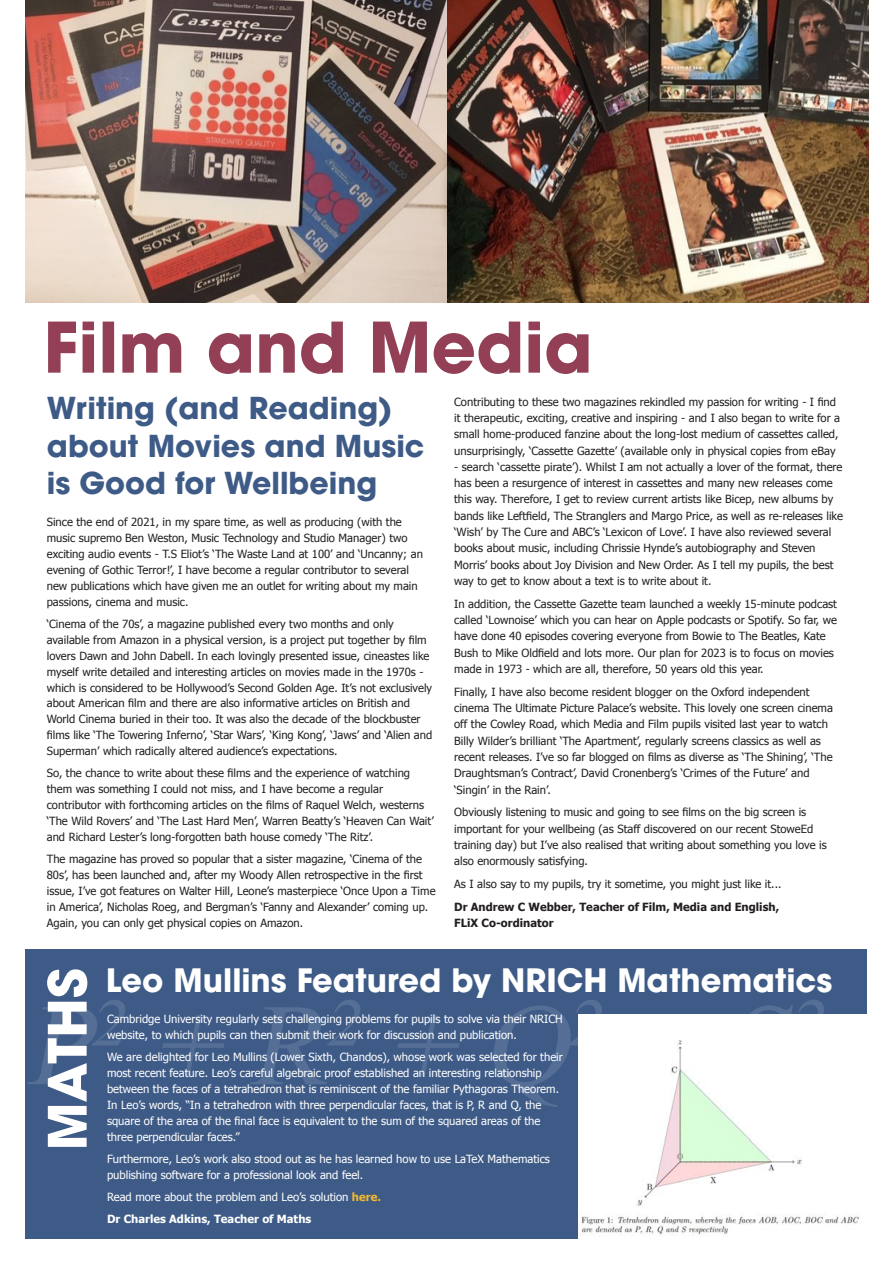
<style>
.page{position:relative;width:893px;height:1263px;background:#fff}
.page>*{position:absolute;margin:0;border:0;box-sizing:border-box;transform-origin:0 0}
.t1{font:italic 116.25px "Times New Roman";color:#fff}
.t2{font:700 52.5px "ITC Avant Garde Pro";color:#fff}
.t3{font:700 31.95px "ITC Avant Garde Pro";color:#fff}
.t4{font:700 30px/37.5px "ITC Avant Garde Pro";color:#3e5b87}
.t5{font:11.25px/16.4px "Tahoma";color:#231f20}
.t6{font:11.25px/15.9px "Tahoma";color:#fff}
.t7{font:700 11.25px/16.4px "Tahoma";color:#231f20}
.t8{font:700 11.25px "Tahoma";color:#fff}
.s1{font-weight:700;color:#f2b92e}
</style>
<div class="page">
<div style="left:26px;top:950px;width:841px;height:289px;background:#3e5b87"></div>
<svg style="left:48px;top:322px;width:540px;height:52px"></svg>
<img style="left:26px;top:0;width:842px;height:302px">
<div style="left:578px;top:1015px;width:296px;height:235px;background:#fff"></div>
<img style="left:581px;top:1040px;width:278px;height:195px">
<p class="t4" style="left:47px;top:389px;width:379px">Writing (and Reading) about Movies and Music is Good for Wellbeing</p>
<p class="t5" style="left:47px;top:514px;width:378px;line-height:15.9px">Since the end of 2021, in my spare time, as well as producing (with the music supremo Ben Weston, Music Technology and Studio Manager) two exciting audio events - T.S Eliot’s ‘The Waste Land at 100’ and ‘Uncanny; an evening of Gothic Terror!’, I have become a regular contributor to several new publications which have given me an outlet for writing about my main passions, cinema and music.</p>
<p class="t5" style="left:47px;top:615px;width:387px;line-height:15.9px">‘Cinema of the 70s’, a magazine published every two months and only available from Amazon in a physical version, is a project put together by film lovers Dawn and John Dabell. In each lovingly presented issue, cineastes like myself write detailed and interesting articles on movies made in the 1970s - which is considered to be Hollywood’s Second Golden Age. It’s not exclusively about American film and there are also informative articles on British and World Cinema buried in their too. It was also the decade of the blockbuster films like ‘The Towering Inferno’, ‘Star Wars’, ‘King Kong’, ‘Jaws’ and ‘Alien and Superman’ which radically altered audience’s expectations.</p>
<p class="t5" style="left:47px;top:765px;width:388px;line-height:15.9px">So, the chance to write about these films and the experience of watching them was something I could not miss, and I have become a regular contributor with forthcoming articles on the films of Raquel Welch, westerns ‘The Wild Rovers’ and ‘The Last Hard Men’, Warren Beatty’s ‘Heaven Can Wait’ and Richard Lester’s long-forgotten bath house comedy ‘The Ritz’.</p>
<p class="t5" style="left:47px;top:851px;width:390px;line-height:15.9px">The magazine has proved so popular that a sister magazine, ‘Cinema of the 80s’, has been launched and, after my Woody Allen retrospective in the first issue, I’ve got features on Walter Hill, Leone’s masterpiece ‘Once Upon a Time in America’, Nicholas Roeg, and Bergman’s ‘Fanny and Alexander’ coming up.<br>Again, you can only get physical copies on Amazon.</p>
<p class="t5" style="left:454px;top:393px;width:387px">Contributing to these two magazines rekindled my passion for writing - I find it therapeutic, exciting, creative and inspiring - and I also began to write for a small home-produced fanzine about the long-lost medium of cassettes called, unsurprisingly, ‘Cassette Gazette’ (available only in physical copies from eBay</p>
<p class="t5" style="left:454px;top:458px;width:390px">- search ‘cassette pirate’). Whilst I am not actually a lover of the format, there has been a resurgence of interest in cassettes and many new releases come this way. Therefore, I get to review current artists like Bicep, new albums by bands like Leftfield, The Stranglers and Margo Price, as well as re-releases like ‘Wish’ by The Cure and ABC’s ‘Lexicon of Love’. I have also reviewed several books about music, including Chrissie Hynde’s autobiography and Steven Morris’ books about Joy Division and New Order. As I tell my pupils, the best way to get to know about a text is to write about it.</p>
<p class="t5" style="left:454px;top:595px;width:384px">In addition, the Cassette Gazette team launched a weekly 15-minute podcast called ‘Lownoise’ which you can hear on Apple podcasts or Spotify. So far, we have done 40 episodes covering everyone from Bowie to The Beatles, Kate Bush to Mike Oldfield and lots more. Our plan for 2023 is to focus on movies made in 1973 - which are all, therefore, 50 years old this year.</p>
<p class="t5" style="left:454px;top:683px;width:380px">Finally, I have also become resident blogger on the Oxford independent cinema The Ultimate Picture Palace’s website. This lovely one screen cinema off the Cowley Road, which Media and Film pupils visited last year to watch Billy Wilder’s brilliant ‘The Apartment’, regularly screens classics as well as recent releases. I’ve so far blogged on films as diverse as ‘The Shining’, ‘The Draughtsman’s Contract’, David Cronenberg’s ‘Crimes of the Future’ and ‘Singin’ in the Rain’.</p>
<p class="t5" style="left:454px;top:803px;width:374px">Obviously listening to music and going to see films on the big screen is important for your wellbeing (as Staff discovered on our recent StoweEd training day) but I’ve also realised that writing about something you love is also enormously satisfying.</p>
<p class="t5" style="left:454px;top:875px;width:329px">As I also say to my pupils, try it sometime, you might just like it...</p>
<p class="t7" style="left:454px;top:898px;width:326px">Dr Andrew C Webber, Teacher of Film, Media and English,<br>FLiX Co-ordinator</p>
<p class="t2" style="left:32px;top:1150px;width:184px;rotate:-90deg">MATHS</p>
<p class="t3" style="left:106px;top:959px;width:728px">Leo Mullins Featured by NRICH Mathematics</p>
<h1 class="t1" style="left:26px;top:967px;width:816px">P<sup>2</sup> + R<sup>2</sup> + Q<sup>2</sup> = S<sup>2</sup></h1>
<p class="t6" style="left:107px;top:1011px;width:457px">Cambridge University regularly sets challenging problems for pupils to solve via their NRICH website, to which pupils can then submit their work for discussion and publication.</p>
<p class="t6" style="left:107px;top:1049px;width:457px">We are delighted for Leo Mullins (Lower Sixth, Chandos), whose work was selected for their most recent feature. Leo’s careful algebraic proof established an interesting relationship between the faces of a tetrahedron that is reminiscent of the familiar Pythagoras Theorem.<br>In Leo’s words, “In a tetrahedron with three perpendicular faces, that is P, R and Q, the square of the area of the final face is equivalent to the sum of the squared areas of the three perpendicular faces.”</p>
<p class="t6" style="left:107px;top:1150px;width:444px">Furthermore, Leo’s work also stood out as he has learned how to use LaTeX Mathematics publishing software for a professional look and feel.</p>
<p class="t6" style="left:107px;top:1188px;width:275px">Read more about the problem and Leo’s solution <span class="s1">here.</span></p>
<p class="t8" style="left:107px;top:1211px;width:206px">Dr Charles Adkins, Teacher of Maths</p>
</div>
